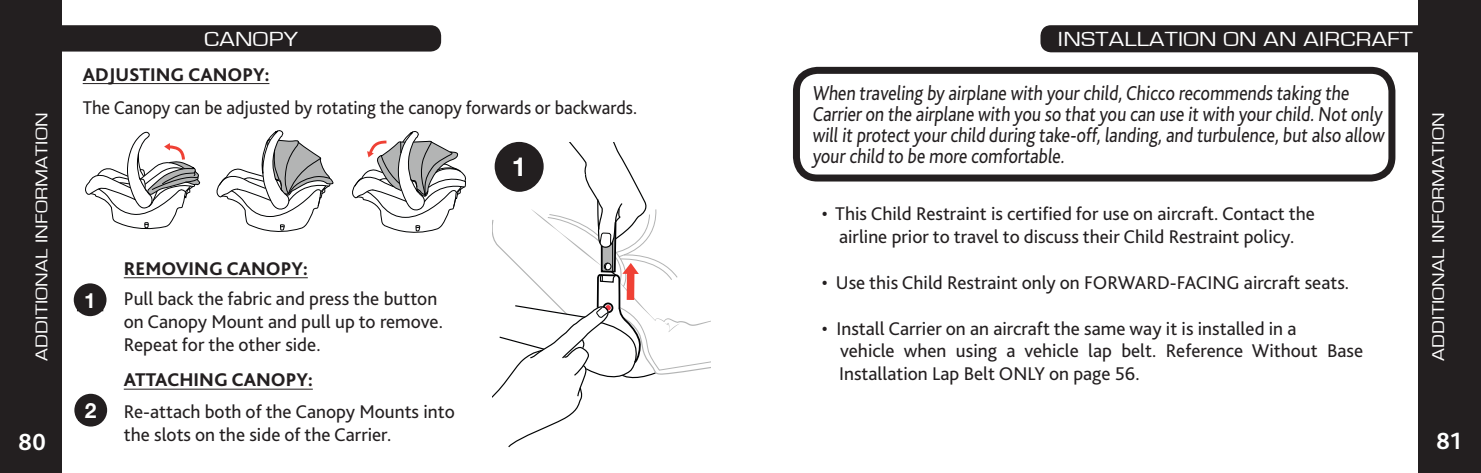
<style>
.page{position:relative;width:1481px;height:473px;background:#fff}
.page>*{position:absolute;margin:0;border:0;box-sizing:border-box;transform-origin:0 0}
.t1{font:700 26.25px "Helvetica Neue LT Std";color:#fff}
.t2{font:700 24.5px "Bliss 2";color:#fff}
.t3{font:21px/21px "Bliss 2";letter-spacing:-.01em;color:#231f20;scale:.85 1}
.t4{font:21px "Eurostile";letter-spacing:.01em;color:#fff;scale:1.2 1}
.t5{font:700 21px "Helvetica Neue LT Std";color:#fff}
.t6{font:19.25px/22.8px "Bliss 2";color:#231f20}
.t7{font:19.25px "Bliss 2";color:#231f20;scale:.95 1}
.t8{font:800 19.25px "Bliss 2";color:#231f20}
.t9{font:17.5px "Eurostile";letter-spacing:.01em;color:#fff;scale:1.2 1}
</style>
<div class="page">
<div style="left:0;top:0;width:61px;height:472px;background:#231f20"></div>
<div style="left:1418px;top:0;width:62px;height:472px;background:#231f20"></div>
<hr style="left:124px;top:277px;width:184px;height:1px;background:#231f20">
<hr style="left:124px;top:388px;width:189px;height:1px;background:#231f20">
<svg style="left:492px;top:142px;width:219px;height:306px"></svg>
<div style="left:25px;top:25px;width:416px;height:27px;background:#231f20;border-radius:10px"></div>
<div style="left:1040px;top:25px;width:415px;height:27px;background:#231f20;border-radius:10px"></div>
<div style="left:793px;top:67px;width:602px;height:114px;border:7px solid #231f20;border-radius:21px"></div>
<div style="left:74px;top:283px;width:32px;height:33px;background:#231f20;border-radius:50%"></div>
<div style="left:74px;top:393px;width:33px;height:33px;background:#231f20;border-radius:50%"></div>
<div style="left:494px;top:141px;width:50px;height:52px;background:#231f20;border-radius:50%"></div>
<div style="left:493px;top:140px;width:52px;height:53px;border:2px solid #fff;border-radius:50%"></div>
<hr style="left:83px;top:83px;width:186px;height:1px;background:#231f20">
<svg style="left:85px;top:131px;width:116px;height:99px"></svg>
<svg style="left:352px;top:131px;width:114px;height:102px"></svg>
<svg style="left:216px;top:130px;width:118px;height:102px"></svg>
<p class="t4" style="left:204px;top:28px;width:80px">CANOPY</p>
<p class="t4" style="left:1058px;top:28px;width:297px">INSTALLATION ON AN AIRCRAFT</p>
<p class="t3" style="left:812px;top:82px;width:678px">When traveling by airplane with your child,Chicco recommends taking the Carrier on the airplane with you so that you can use it with your child. Not only will it protect your child during take-off, landing, and turbulence, but also allow your child to be more comfortable.</p>
<p class="t6" style="left:822px;top:202px;width:494px">• This Child Restraint is certified for use on aircraft. Contact the</p>
<p class="t6" style="left:839px;top:224px;width:457px">airline prior to travel to discuss their Child Restraint policy.</p>
<p class="t6" style="left:822px;top:270px;width:529px">• Use this Child Restraint only on FORWARD-FACING aircraft seats.</p>
<p class="t6" style="left:822px;top:316px;width:476px">• Install Carrier on an aircraft the same way it is installed in a</p>
<p class="t6" style="left:839px;top:339px;width:525px">vehicle when using a vehicle lap belt. Reference Without Base<br>Installation Lap Belt ONLY on page 56.</p>
<p class="t8" style="left:83px;top:62px;width:188px">ADJUSTING CANOPY:</p>
<p class="t7" style="left:83px;top:96px;width:585px">The Canopy can be adjusted by rotating the canopy forwards or backwards.</p>
<p class="t9" style="left:32px;top:360px;width:208px;rotate:-90deg">ADDITIONAL INFORMATION</p>
<p class="t9" style="left:1429px;top:360px;width:208px;rotate:-90deg">ADDITIONAL INFORMATION</p>
<p class="t1" style="left:512px;top:150px;width:16px">1</p>
<p class="t8" style="left:124px;top:256px;width:185px">REMOVING CANOPY:</p>
<p class="t6" style="left:124px;top:286px;width:315px">Pull back the fabric and press the button</p>
<p class="t6" style="left:124px;top:310px;width:321px">on Canopy Mount and pull up to remove.</p>
<p class="t6" style="left:124px;top:333px;width:198px">Repeat for the other side.</p>
<p class="t8" style="left:124px;top:368px;width:190px">ATTACHING CANOPY:</p>
<p class="t6" style="left:124px;top:399px;width:332px">Re-attach both of the Canopy Mounts into</p>
<p class="t6" style="left:124px;top:423px;width:269px">the slots on the side of the Carrier.</p>
<p class="t5" style="left:84px;top:287px;width:13px">1</p>
<p class="t5" style="left:85px;top:397px;width:13px">2</p>
<p class="t2" style="left:18px;top:426px;width:30px">80</p>
<p class="t2" style="left:1436px;top:425px;width:26px">81</p>
</div>
